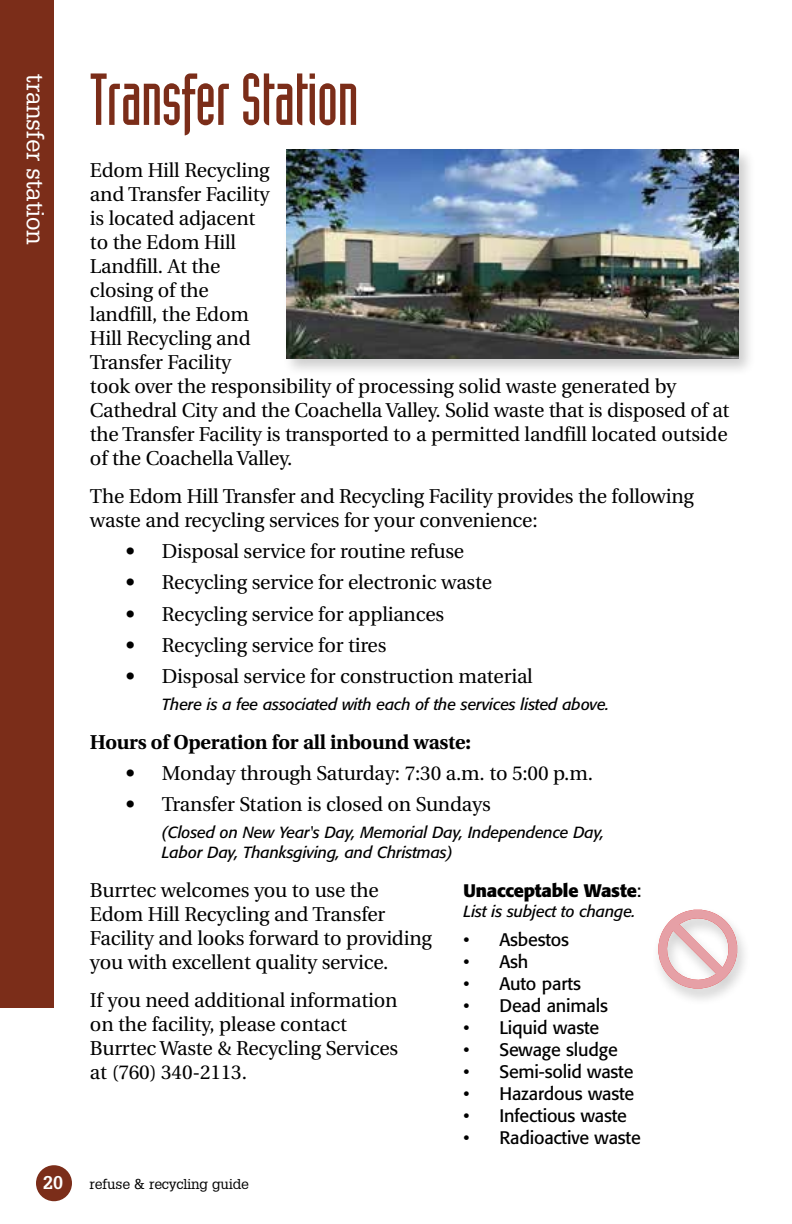
<style>
.page{position:relative;width:792px;height:1224px;background:#fff}
.page>*{position:absolute;margin:0;border:0;box-sizing:border-box;transform-origin:0 0}
.t1{font:72px "Industria Solid";letter-spacing:-.01em;color:#7b2d19}
.t2{font:24px "Glypha";letter-spacing:-.01em;color:#fff}
.t3{font:20px/24px "Utopia";letter-spacing:-.01em;color:#000}
.t4{font:700 20px "Utopia";letter-spacing:-.01em;color:#000}
.t5{font:18px "Formata";letter-spacing:-.01em;color:#000}
.t6{font:700 18px "Formata";letter-spacing:-.01em;color:#000}
.t7{font:700 18px "Glypha";color:#fff}
.t8{font:italic 16px/20px "Formata";letter-spacing:-.01em;color:#000}
.t9{font:14px "Glypha";letter-spacing:-.01em;color:#000}
.s1{font-weight:700}
.s2{font-weight:400}
</style>
<div class="page">
<div style="left:36px;top:1165px;width:36px;height:36px;background:#7b2d19;border-radius:50%"></div>
<div style="left:0;top:0;width:54px;height:1008px;background:#7b2d19"></div>
<div style="left:283px;top:146px;width:473px;height:231px;background:#000;opacity:.2"></div>
<img style="left:286px;top:150px;width:452px;height:208px">
<div style="left:651px;top:906px;width:101px;height:101px;background:#000;opacity:.2"></div>
<svg style="left:654px;top:906px;width:87px;height:86px"></svg>
<p class="t2" style="left:50px;top:74px;width:172px;rotate:90deg">transfer station</p>
<p class="t1" style="left:90px;top:60px;width:270px">Transfer Station</p>
<p class="t3" style="left:90px;top:158px;width:641px">Edom Hill Recycling<br>and Transfer Facility<br>is located adjacent<br>to the Edom Hill<br>Landfill. At the<br>closing of the<br>landfill, the Edom<br>Hill Recycling and<br>Transfer Facility<br>took over the responsibility of processing solid waste generated by<br>Cathedral City and the Coachella Valley. Solid waste that is disposed of at the Transfer Facility is transported to a permitted landfill located outside of the Coachella Valley.</p>
<p class="t3" style="left:90px;top:485px;width:605px">The Edom Hill Transfer and Recycling Facility provides the following waste and recycling services for your convenience:</p>
<p class="t3" style="left:126px;top:540px;width:340px"><span class="s1">•</span> Disposal service for routine refuse</p>
<p class="t3" style="left:126px;top:571px;width:368px"><span class="s1">•</span> Recycling service for electronic waste</p>
<p class="t3" style="left:126px;top:602px;width:320px"><span class="s1">•</span> Recycling service for appliances</p>
<p class="t3" style="left:126px;top:633px;width:262px"><span class="s1">•</span> Recycling service for tires</p>
<p class="t3" style="left:126px;top:665px;width:408px"><span class="s1">•</span> Disposal service for construction material</p>
<p class="t8" style="left:162px;top:695px;width:449px">There is a fee associated with each of the services listed above.</p>
<p class="t4" style="left:90px;top:730px;width:383px">Hours of Operation for all inbound waste:</p>
<p class="t3" style="left:126px;top:761px;width:468px"><span class="s1">•</span> Monday through Saturday: 7:30 a.m. to 5:00 p.m.</p>
<p class="t3" style="left:126px;top:793px;width:366px"><span class="s1">•</span> Transfer Station is closed on Sundays</p>
<p class="t8" style="left:162px;top:823px;width:444px">(Closed on New Year's Day, Memorial Day, Independence Day,<br>Labor Day, Thanksgiving, and Christmas)</p>
<p class="t3" style="left:90px;top:878px;width:343px">Burrtec welcomes you to use the Edom Hill Recycling and Transfer Facility and looks forward to providing you with excellent quality service.</p>
<p class="t3" style="left:90px;top:989px;width:310px">If you need additional information on the facility, please contact<br>Burrtec Waste &amp; Recycling Services at (760) 340-2113.</p>
<p class="t6" style="left:464px;top:879px;width:180px">Unacceptable Waste<span class="s2">:</span></p>
<p class="t8" style="left:464px;top:901px;width:174px">List is subject to change.</p>
<p class="t5" style="left:464px;top:929px;width:107px">• Asbestos</p>
<p class="t5" style="left:464px;top:951px;width:66px">• Ash</p>
<p class="t5" style="left:464px;top:973px;width:119px">• Auto parts</p>
<p class="t5" style="left:464px;top:995px;width:146px">• Dead animals</p>
<p class="t5" style="left:464px;top:1017px;width:137px">• Liquid waste</p>
<p class="t5" style="left:464px;top:1039px;width:156px">• Sewage sludge</p>
<p class="t5" style="left:464px;top:1061px;width:171px">• Semi-solid waste</p>
<p class="t5" style="left:463px;top:1083px;width:172px">• Hazardous waste</p>
<p class="t5" style="left:463px;top:1105px;width:165px">• Infectious waste</p>
<p class="t5" style="left:463px;top:1127px;width:179px">• Radioactive waste</p>
<p class="t7" style="left:43px;top:1171px;width:21px">20</p>
<p class="t9" style="left:90px;top:1175px;width:161px">refuse &amp; recycling guide</p>
</div>
